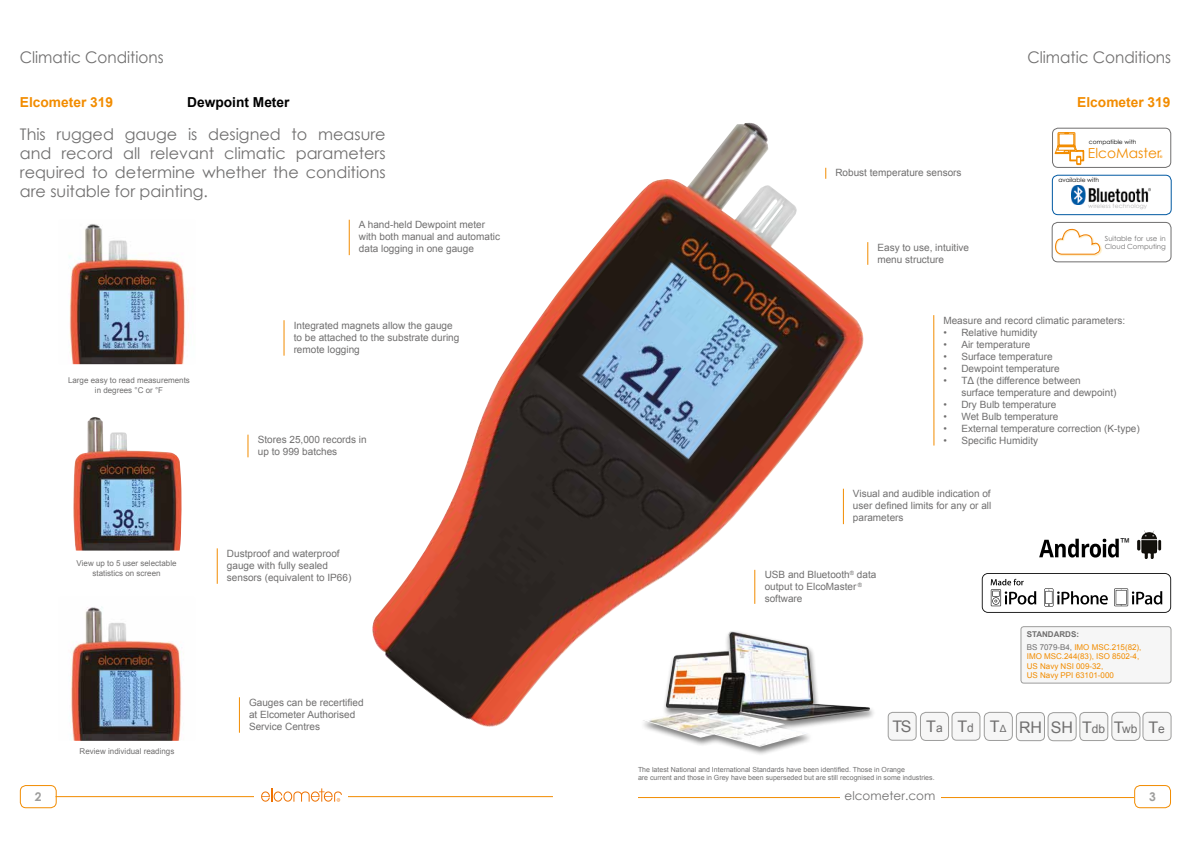
<style>
.page{position:relative;width:1191px;height:842px;background:#fff}
.page>*{position:absolute;margin:0;border:0;box-sizing:border-box;transform-origin:0 0}
.t1{font:16px/19.2px "Century Gothic";color:#706f6f;text-align:justify}
.t2{font:16px "Century Gothic";color:#706f6f;scale:.95 1}
.t3{font:16px "Arial";color:#706f6f}
.t4{font:700 13.8px "Arial";color:#f28c00}
.t5{font:700 13.8px "Arial";color:#000}
.t6{font:13.8px "Century Gothic";color:#f28c00}
.t7{font:12px "Century Gothic";color:#706f6f}
.t8{font:700 12px "Century Gothic";color:#9d9d9c}
.t9{font:10.9px "Arial";color:#000}
.t10{font:10px/12px "Arial";color:#706f6f}
.t11{font:8px/9.6px "Arial";color:#706f6f;text-align:center}
.t12{font:8px/9.6px "Arial";color:#f28c00}
.t13{font:7px/8.4px "Arial";color:#706f6f}
.t14{font:7px/8.4px "Century Gothic";color:#706f6f}
.t15{font:6px "Century Gothic";color:#000}
.t16{font:6px "Century Gothic";letter-spacing:.02em;color:#b3b2b2}
.t17{font:700 3.6px "Arial";color:#f28c00}
.s1{font-weight:700;color:#706f6f}
.s2{color:#706f6f}
.s3{font-size:12px}
.s4{font-size:10px}
</style>
<div class="page">
<div style="left:1134px;top:785px;width:37px;height:23px;border:1px solid #f28c00;border-radius:6px"></div>
<div style="left:20px;top:785px;width:37px;height:23px;border:1px solid #f28c00;border-radius:6px"></div>
<hr style="left:56px;top:796px;width:497px;height:1px;background:#f28c00">
<hr style="left:638px;top:797px;width:496px;height:1px;background:#f28c00">
<div style="left:255px;top:784px;width:93px;height:23px;background:#fff"></div>
<svg style="left:261px;top:788px;width:81px;height:14px"></svg>
<div style="left:840px;top:784px;width:100px;height:33px;background:#fff"></div>
<img style="left:372px;top:123px;width:497px;height:604px">
<hr style="left:283px;top:320px;width:1px;height:36px;background:#f28c00">
<svg style="left:867px;top:242px;width:1px;height:23px"></svg>
<hr style="left:349px;top:220px;width:1px;height:35px;background:#f28c00">
<hr style="left:217px;top:548px;width:1px;height:36px;background:#f28c00">
<hr style="left:843px;top:489px;width:1px;height:35px;background:#f28c00">
<hr style="left:933px;top:315px;width:1px;height:130px;background:#f28c00">
<svg style="left:247px;top:435px;width:1px;height:22px"></svg>
<div style="left:1021px;top:627px;width:150px;height:56px;background:#f6f6f6;border-radius:3px"></div>
<div style="left:1020px;top:626px;width:151px;height:57px;border:1px solid #9d9d9c;border-radius:3px"></div>
<img style="left:69px;top:224px;width:120px;height:140px">
<img style="left:71px;top:607px;width:111px;height:134px">
<img style="left:73px;top:417px;width:109px;height:134px">
<div style="left:1111px;top:712px;width:29px;height:28px;background:#f6f6f6;border-radius:6px"></div>
<div style="left:1111px;top:712px;width:29px;height:28px;border:1px solid #9d9d9c;border-radius:6px"></div>
<div style="left:1143px;top:712px;width:28px;height:28px;background:#f6f6f6;border-radius:5px"></div>
<div style="left:1142px;top:712px;width:29px;height:28px;border:1px solid #9d9d9c;border-radius:5px"></div>
<div style="left:1048px;top:713px;width:28px;height:28px;background:#f6f6f6;border-radius:6px"></div>
<div style="left:1048px;top:712px;width:28px;height:29px;border:1px solid #9d9d9c;border-radius:6px"></div>
<div style="left:1079px;top:712px;width:28px;height:28px;background:#f6f6f6;border-radius:5px"></div>
<div style="left:1079px;top:712px;width:29px;height:29px;border:1px solid #9d9d9c;border-radius:5px"></div>
<div style="left:984px;top:712px;width:28px;height:28px;background:#f6f6f6;border-radius:6px"></div>
<div style="left:984px;top:712px;width:28px;height:29px;border:1px solid #9d9d9c;border-radius:6px"></div>
<div style="left:1016px;top:712px;width:28px;height:29px;background:#f6f6f6;border-radius:5px"></div>
<div style="left:1016px;top:712px;width:28px;height:29px;border:1px solid #9d9d9c;border-radius:5px"></div>
<div style="left:920px;top:712px;width:28px;height:28px;background:#f6f6f6;border-radius:6px"></div>
<div style="left:920px;top:712px;width:28px;height:29px;border:1px solid #9d9d9c;border-radius:6px"></div>
<div style="left:952px;top:712px;width:28px;height:28px;background:#f6f6f6;border-radius:5px"></div>
<div style="left:952px;top:712px;width:28px;height:28px;border:1px solid #9d9d9c;border-radius:5px"></div>
<div style="left:888px;top:712px;width:28px;height:28px;background:#f6f6f6;border-radius:5px"></div>
<div style="left:888px;top:712px;width:28px;height:28px;border:1px solid #9d9d9c;border-radius:5px"></div>
<hr style="left:754px;top:570px;width:1px;height:34px;background:#f28c00">
<div style="left:639px;top:630px;width:237px;height:126px;background:#000;opacity:.5"></div>
<img style="left:642px;top:631px;width:227px;height:116px">
<div style="left:1052px;top:222px;width:119px;height:40px;border:1px solid #706f6f;border-radius:6px"></div>
<img style="left:1059px;top:228px;width:43px;height:28px">
<svg style="left:1055px;top:229px;width:46px;height:26px"></svg>
<img style="left:1071px;top:186px;width:79px;height:19px">
<div style="left:1052px;top:175px;width:119px;height:40px;border:1px solid #0059a2;border-radius:6px"></div>
<svg style="left:981px;top:573px;width:190px;height:40px"></svg>
<img style="left:1137px;top:530px;width:24px;height:29px">
<svg style="left:1039px;top:539px;width:79px;height:18px"></svg>
<hr style="left:239px;top:697px;width:1px;height:36px;background:#f28c00">
<div style="left:1052px;top:128px;width:118px;height:40px;border:1px solid #706f6f;border-radius:6px"></div>
<svg style="left:1054px;top:132px;width:30px;height:33px"></svg>
<h1 class="t2" style="left:20px;top:46px;width:153px">Climatic Conditions</h1>
<h1 class="t2" style="left:1027px;top:46px;width:153px">Climatic Conditions</h1>
<h2 class="t5" style="left:187px;top:93px;width:104px">Dewpoint Meter</h2>
<h1 class="t1" style="left:20px;top:124px;width:367px">This rugged gauge is designed to measure and record all relevant climatic parameters required to determine whether the conditions are suitable for painting.</h1>
<h2 class="t4" style="left:20px;top:93px;width:95px">Elcometer 319</h2>
<h2 class="t4" style="left:1077px;top:93px;width:95px">Elcometer 319</h2>
<p class="t15" style="left:1089px;top:137px;width:49px">compatible with</p>
<h2 class="t6" style="left:1088px;top:143px;width:75px">ElcoMaster</h2>
<p class="t17" style="left:1159px;top:155px;width:4px">®</p>
<p class="t10" style="left:835px;top:167px;width:128px">Robust temperature sensors</p>
<p class="t15" style="left:1058px;top:176px;width:42px">available with</p>
<p class="t16" style="left:1088px;top:202px;width:60px">wireless technology</p>
<p class="t11" style="left:68px;top:376px;width:123px">Large easy to read measurements in degrees °C or °F</p>
<p class="t11" style="left:77px;top:559px;width:101px">View up to 5 user selectable statistics on screen</p>
<p class="t11" style="left:80px;top:747px;width:96px">Review individual readings</p>
<p class="t10" style="left:359px;top:219px;width:143px">A hand-held Dewpoint meter with both manual and automatic data logging in one gauge</p>
<p class="t10" style="left:294px;top:319px;width:167px">Integrated magnets allow the gauge to be attached to the substrate during remote logging</p>
<p class="t10" style="left:877px;top:241px;width:93px">Easy to use, intuitive menu structure</p>
<p class="t14" style="left:1104px;top:234px;width:62px">Suitable for use in<br>Cloud Computing</p>
<p class="t10" style="left:943px;top:314px;width:183px">Measure and record climatic parameters:</p>
<p class="t10" style="left:943px;top:326px;width:96px">• Relative humidity</p>
<p class="t10" style="left:943px;top:338px;width:88px">• Air temperature</p>
<p class="t10" style="left:943px;top:350px;width:111px">• Surface temperature</p>
<p class="t10" style="left:943px;top:362px;width:118px">• Dewpoint temperature</p>
<p class="t10" style="left:961px;top:374px;width:157px;text-indent:-18px">• TΔ (the difference between<br>surface temperature and dewpoint)</p>
<p class="t10" style="left:943px;top:398px;width:115px">• Dry Bulb temperature</p>
<p class="t10" style="left:943px;top:410px;width:117px">• Wet Bulb temperature</p>
<p class="t10" style="left:943px;top:422px;width:198px">• External temperature correction (K-type)</p>
<p class="t10" style="left:258px;top:434px;width:110px">Stores 25,000 records in</p>
<p class="t10" style="left:943px;top:434px;width:96px">• Specific Humidity</p>
<p class="t10" style="left:258px;top:446px;width:81px">up to 999 batches</p>
<p class="t10" style="left:227px;top:548px;width:126px">Dustproof and waterproof gauge with fully sealed sensors (equivalent to IP66)</p>
<p class="t10" style="left:249px;top:696px;width:116px">Gauges can be recertified at Elcometer Authorised<br>Service Centres</p>
<p class="t10" style="left:853px;top:488px;width:140px;text-align:justify">Visual and audible indication of user defined limits for any or all parameters</p>
<p class="t10" style="left:764px;top:569px;width:113px">USB and Bluetooth<sup>®</sup> data output to ElcoMaster <sup>® </sup>software</p>
<p class="t9" style="left:1119px;top:535px;width:12px">™</p>
<p class="t12" style="left:1026px;top:628px;width:116px;line-height:12.4px"><span class="s1">STANDARDS:<br></span><span class="s2">BS 7079-B4,</span> IMO MSC.215(82),</p>
<p class="t12" style="left:1026px;top:652px;width:114px">IMO MSC.244(83), ISO 8502-4,<br>US Navy NSI 009-32,<br>US Navy PPI 63101-000</p>
<h1 class="t3" style="left:892px;top:716px;width:274px">TS T<span class="s3">a</span> T<span class="s3">d</span> T<span class="s4">Δ</span> RH SH T<span class="s3">db</span> T<span class="s3">wb</span> T<span class="s3">e</span></h1>
<p class="t13" style="left:638px;top:765px;width:298px">The latest National and International Standards have been identified. Those in Orange<br>are current and those in Grey have been superseded but are still recognised in some industries.</p>
<p class="t8" style="left:35px;top:788px;width:8px">2</p>
<p class="t7" style="left:844px;top:788px;width:92px">elcometer.com</p>
<p class="t8" style="left:1149px;top:788px;width:8px">3</p>
</div>
